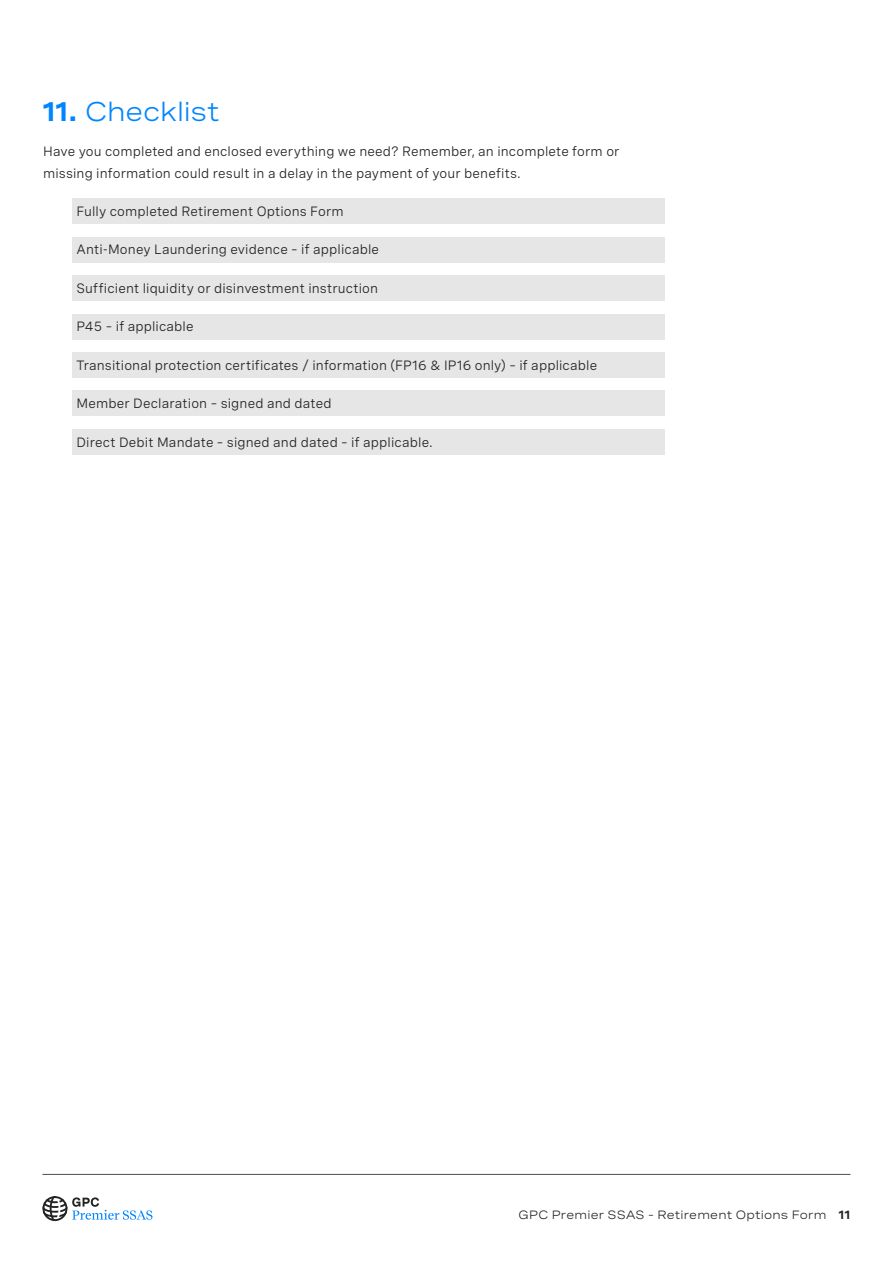
<style>
.page{position:relative;width:893px;height:1263px;background:#fff}
.page>*{position:absolute;margin:0;border:0;box-sizing:border-box;transform-origin:0 0}
.Heading_L{font:27px "Spezia Extended";letter-spacing:-.005em;color:#0085ff}
.Body{font:13.5px/21px "Spezia";letter-spacing:.01em;color:#222}
.t1{font:12px "Spezia Extended";letter-spacing:.015em;color:#222}
.s1{font-weight:700}
</style>
<div class="page">
<hr style="left:42px;top:1174px;width:808px;height:1px;background:#4e4e4e">
<svg style="left:43px;top:1196px;width:109px;height:25px"></svg>
<div style="left:72px;top:198px;width:592px;height:26px;background:#e6e6e6"></div>
<div style="left:72px;top:237px;width:592px;height:25px;background:#e6e6e6"></div>
<div style="left:72px;top:275px;width:592px;height:26px;background:#e6e6e6"></div>
<div style="left:72px;top:314px;width:592px;height:25px;background:#e6e6e6"></div>
<div style="left:72px;top:391px;width:592px;height:25px;background:#e6e6e6"></div>
<div style="left:72px;top:352px;width:592px;height:26px;background:#e6e6e6"></div>
<div style="left:72px;top:429px;width:592px;height:26px;background:#e6e6e6"></div>
<p class="Heading_L" style="left:43px;top:92px;width:179px"><span class="s1">11.</span> Checklist</p>
<p class="Body" style="left:43px;top:141px;width:578px">Have you completed and enclosed everything we need? Remember, an incomplete form or missing information could result in a delay in the payment of your benefits.</p>
<p class="Body" style="left:77px;top:200px;width:269px">Fully completed Retirement Options Form</p>
<p class="Body" style="left:77px;top:239px;width:304px">Anti-Money Laundering evidence – if applicable</p>
<p class="Body" style="left:77px;top:277px;width:303px">Sufficient liquidity or disinvestment instruction</p>
<p class="Body" style="left:77px;top:316px;width:119px">P45 – if applicable</p>
<p class="Body" style="left:77px;top:354px;width:522px">Transitional protection certificates / information (FP16 &amp; IP16 only) – if applicable</p>
<p class="Body" style="left:77px;top:393px;width:257px">Member Declaration – signed and dated</p>
<p class="Body" style="left:77px;top:431px;width:358px">Direct Debit Mandate – signed and dated – if applicable.</p>
<p class="t1" style="left:518px;top:1206px;width:333px">GPC Premier SSAS - Retirement Options Form <span class="s1">11</span></p>
</div>
